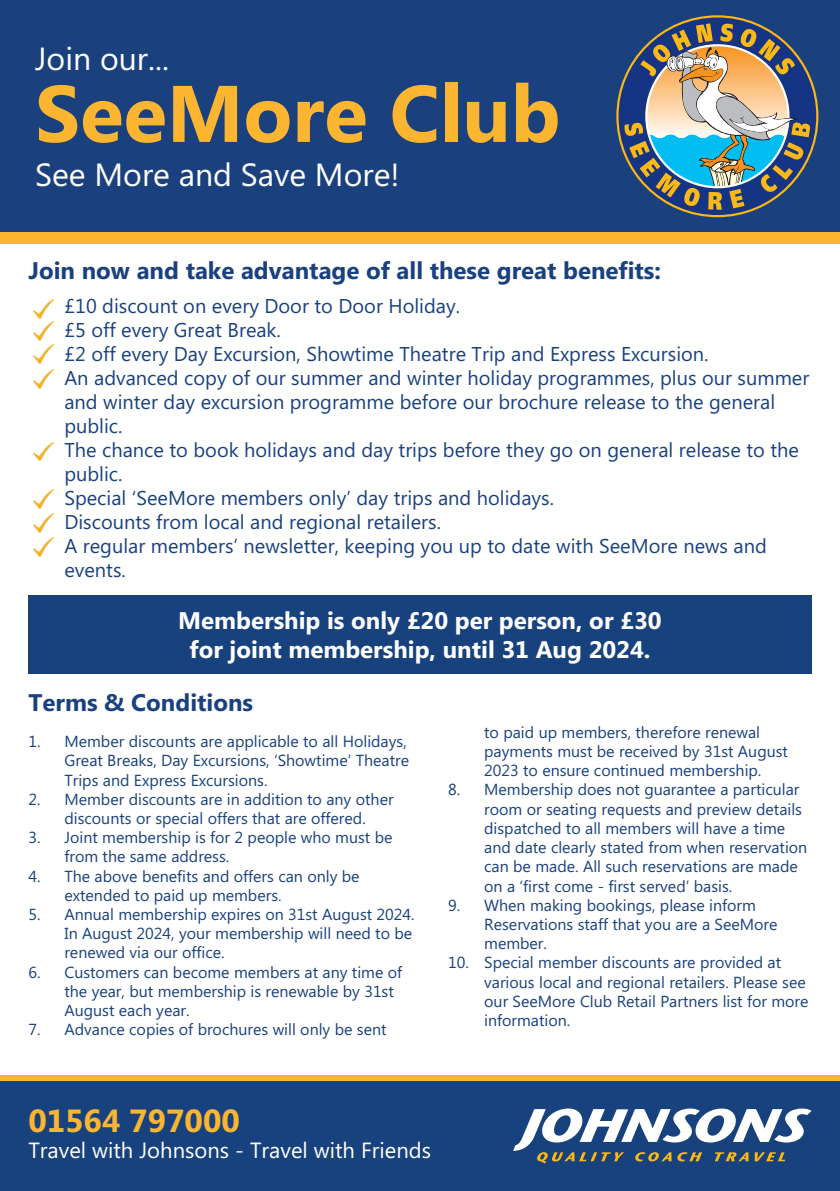
<style>
.page{position:relative;width:840px;height:1191px;background:#fff}
.page>*{position:absolute;margin:0;border:0;box-sizing:border-box;transform-origin:0 0}
.t1{font:700 80px "Microsoft Phags Pa";color:#fcb531}
.t2{font:32px "Microsoft Phags Pa";color:#fff}
.t3{font:700 32px "Microsoft Phags Pa";color:#fcb531}
.t4{font:700 24px/28.8px "Microsoft Phags Pa";color:#fff;text-align:center}
.t5{font:700 24px "Microsoft Phags Pa";color:#1a417e}
.t6{font:22px "Microsoft Phags Pa";color:#fff}
.t7{font:20px/24px "Microsoft Phags Pa";color:#1a417e}
.t8{font:16px/19.2px "Microsoft Phags Pa";color:#1a417e}
</style>
<div class="page">
<div style="left:0;top:0;width:839px;height:232px;background:#1a417e"></div>
<div style="left:0;top:232px;width:839px;height:12px;background:#fcb531"></div>
<div style="left:618px;top:17px;width:197px;height:198px;background:#153483;border-radius:50%"></div>
<svg style="left:624px;top:23px;width:185px;height:187px"></svg>
<div style="left:28px;top:595px;width:783px;height:79px;background:#17427d"></div>
<div style="left:0;top:1081px;width:839px;height:110px;background:#17427d"></div>
<svg style="left:513px;top:1108px;width:298px;height:55px"></svg>
<div style="left:0;top:1075px;width:839px;height:6px;background:#fcb531"></div>
<img style="left:33px;top:300px;width:21px;height:18px">
<img style="left:33px;top:321px;width:21px;height:19px">
<img style="left:33px;top:344px;width:21px;height:19px">
<img style="left:33px;top:369px;width:21px;height:19px">
<img style="left:33px;top:442px;width:21px;height:19px">
<img style="left:33px;top:490px;width:21px;height:19px">
<img style="left:33px;top:513px;width:21px;height:19px">
<img style="left:33px;top:538px;width:21px;height:19px">
<p class="t2" style="left:35px;top:36px;width:135px">Join our...</p>
<p class="t1" style="left:35px;top:56px;width:526px">SeeMore Club</p>
<p class="t2" style="left:35px;top:152px;width:365px">See More and Save More!</p>
<p class="t5" style="left:28px;top:254px;width:633px">Join now and take advantage of all these great benefits:</p>
<p class="t7" style="left:64px;top:293px;width:397px">£10 discount on every Door to Door Holiday.</p>
<p class="t7" style="left:64px;top:317px;width:218px">£5 off every Great Break.</p>
<p class="t7" style="left:64px;top:341px;width:645px">£2 off every Day Excursion, Showtime Theatre Trip and Express Excursion.</p>
<p class="t7" style="left:64px;top:365px;width:746px">An advanced copy of our summer and winter holiday programmes, plus our summer and winter day excursion programme before our brochure release to the general public.</p>
<p class="t7" style="left:64px;top:437px;width:735px">The chance to book holidays and day trips before they go on general release to the public.</p>
<p class="t7" style="left:64px;top:485px;width:491px">Special ‘SeeMore members only’ day trips and holidays.</p>
<p class="t7" style="left:64px;top:509px;width:378px">Discounts from local and regional retailers.</p>
<p class="t7" style="left:64px;top:533px;width:703px">A regular members’ newsletter, keeping you up to date with SeeMore news and events.</p>
<p class="t4" style="left:178px;top:604px;width:484px">Membership is only £20 per person, or £30 for joint membership, until 31 Aug 2024.</p>
<p class="t5" style="left:28px;top:685px;width:226px">Terms &amp; Conditions</p>
<p class="t8" style="left:64px;top:731px;width:346px;text-indent:-36px">1. Member discounts are applicable to all Holidays,<br>Great Breaks, Day Excursions, ‘Showtime’ Theatre<br>Trips and Express Excursions.</p>
<p class="t8" style="left:28px;top:788px;width:366px;text-align:center">2. Member discounts are in addition to any other discounts or special offers that are offered.</p>
<p class="t8" style="left:64px;top:827px;width:329px;text-indent:-36px">3. Joint membership is for 2 people who must be from the same address.</p>
<p class="t8" style="left:64px;top:865px;width:296px;text-indent:-36px">4. The above benefits and offers can only be extended to paid up members.</p>
<p class="t8" style="left:64px;top:904px;width:351px;text-indent:-36px">5. Annual membership expires on 31st August 2024.<br>In August 2024, your membership will need to be renewed via our office.</p>
<p class="t8" style="left:64px;top:961px;width:339px;text-indent:-36px">6. Customers can become members at any time of the year, but membership is renewable by 31st<br>August each year.</p>
<p class="t8" style="left:28px;top:1019px;width:359px">7. Advance copies of brochures will only be sent</p>
<p class="t8" style="left:484px;top:722px;width:305px">to paid up members, therefore renewal payments must be received by 31st August<br>2023 to ensure continued membership.</p>
<p class="t8" style="left:484px;top:779px;width:324px;text-indent:-36px">8. Membership does not guarantee a particular room or seating requests and preview details dispatched to all members will have a time and date clearly stated from when reservation can be made. All such reservations are made on a ‘first come - first served’ basis.</p>
<p class="t8" style="left:484px;top:894px;width:295px;text-indent:-36px">9. When making bookings, please inform<br>Reservations staff that you are a SeeMore member.</p>
<p class="t8" style="left:484px;top:952px;width:325px;text-indent:-36px">10. Special member discounts are provided at various local and regional retailers. Please see our SeeMore Club Retail Partners list for more information.</p>
<p class="t3" style="left:28px;top:1097px;width:213px">01564 797000</p>
<p class="t6" style="left:28px;top:1135px;width:404px">Travel with Johnsons - Travel with Friends</p>
</div>
